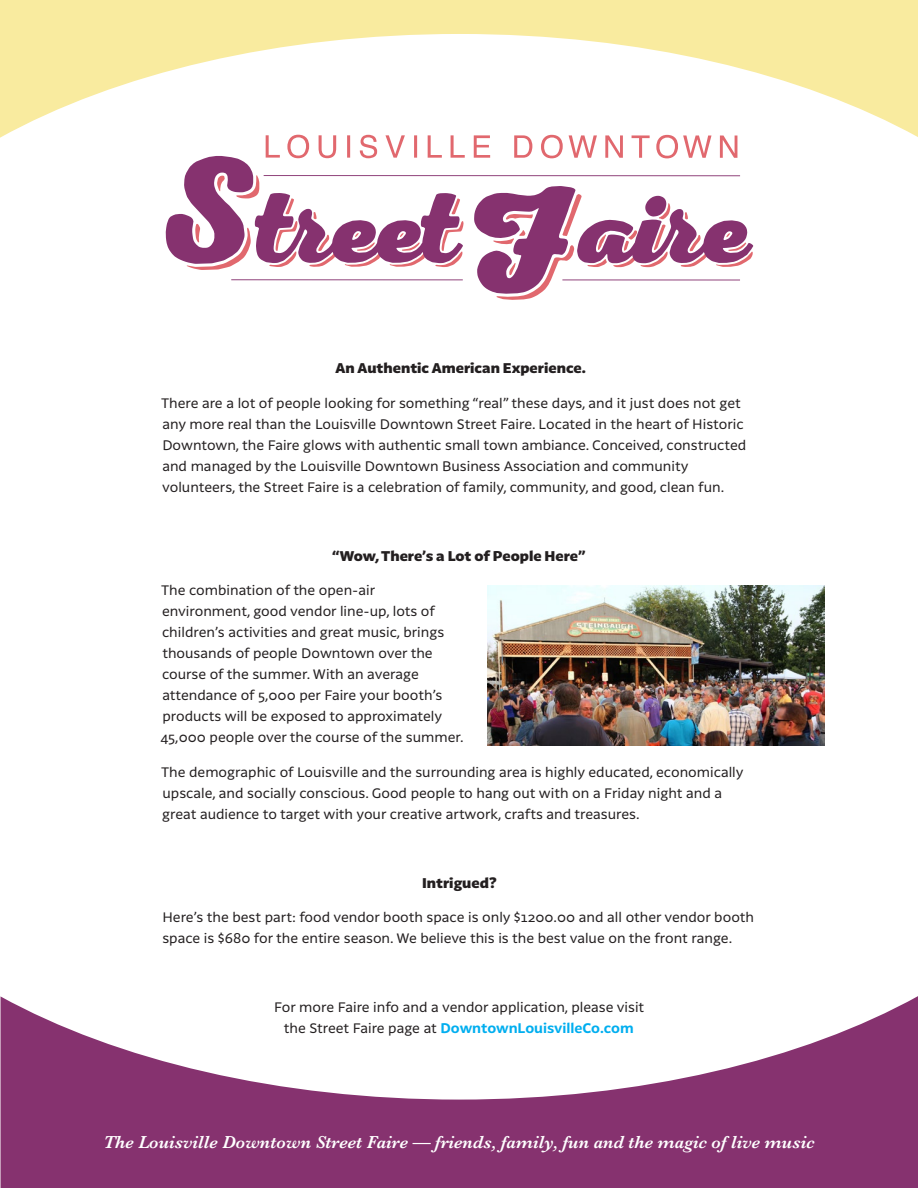
<style>
.page{position:relative;width:918px;height:1188px;background:#fff}
.page>*{position:absolute;margin:0;border:0;box-sizing:border-box;transform-origin:0 0}
.t1{font:italic 600 18px "Baskerville";color:#fff}
.body{font:13.5px/21px "Latina";color:#231f20}
.subheading{font:900 13.5px "Latina";color:#231f20}
.s1{font-weight:700;color:#00aeef}
</style>
<div class="page">
<svg style="left:1px;top:996px;width:917px;height:192px;fill:#86326f"></svg>
<svg style="left:0;top:0;width:918px;height:138px"></svg>
<img style="left:488px;top:585px;width:337px;height:160px">
<svg style="left:187px;top:175px;width:554px;height:125px"></svg>
<svg style="left:474px;top:135px;width:16px;height:23px"></svg>
<svg style="left:514px;top:135px;width:18px;height:23px"></svg>
<svg style="left:541px;top:135px;width:22px;height:23px"></svg>
<svg style="left:569px;top:135px;width:28px;height:23px"></svg>
<svg style="left:605px;top:135px;width:18px;height:23px"></svg>
<svg style="left:632px;top:135px;width:18px;height:23px"></svg>
<svg style="left:656px;top:135px;width:56px;height:23px"></svg>
<svg style="left:720px;top:136px;width:17px;height:22px"></svg>
<svg style="left:166px;top:135px;width:299px;height:129px"></svg>
<svg style="left:474px;top:186px;width:279px;height:108px"></svg>
<hr style="left:231px;top:279px;width:232px;height:1px;background:#86326f">
<hr style="left:264px;top:175px;width:476px;height:1px;background:#86326f">
<p class="subheading" style="left:336px;top:361px;width:252px">An Authentic American Experience.</p>
<p class="body" style="left:161px;top:393px;width:587px">There are a lot of people looking for something “real” these days, and it just does not get any more real than the Louisville Downtown Street Faire. Located in the heart of Historic Downtown, the Faire glows with authentic small town ambiance. Conceived, constructed and managed by the Louisville Downtown Business Association and community volunteers, the Street Faire is a celebration of family, community, and good, clean fun.</p>
<p class="subheading" style="left:332px;top:548px;width:255px">“Wow, There’s a Lot of People Here”</p>
<p class="body" style="left:160px;top:581px;width:305px">The combination of the open-air environment, good vendor line-up, lots of children’s activities and great music, brings thousands of people Downtown over the course of the summer. With an average attendance of 5,000 per Faire your booth’s products will be exposed to approximately 45,000 people over the course of the summer.</p>
<p class="body" style="left:161px;top:762px;width:584px">The demographic of Louisville and the surrounding area is highly educated, economically upscale, and socially conscious. Good people to hang out with on a Friday night and a great audience to target with your creative artwork, crafts and treasures.</p>
<p class="subheading" style="left:422px;top:875px;width:76px">Intrigued?</p>
<p class="body" style="left:162px;top:908px;width:593px">Here’s the best part: food vendor booth space is only $1200.00 and all other vendor booth space is $680 for the entire season. We believe this is the best value on the front range.</p>
<p class="body" style="left:274px;top:998px;width:372px;text-align:center">For more Faire info and a vendor application, please visit the Street Faire page at <span class="s1">DowntownLouisvilleCo.com</span></p>
<p class="t1" style="left:103px;top:1129px;width:713px">The Louisville Downtown Street Faire — friends, family, fun and the magic of live music</p>
</div>
